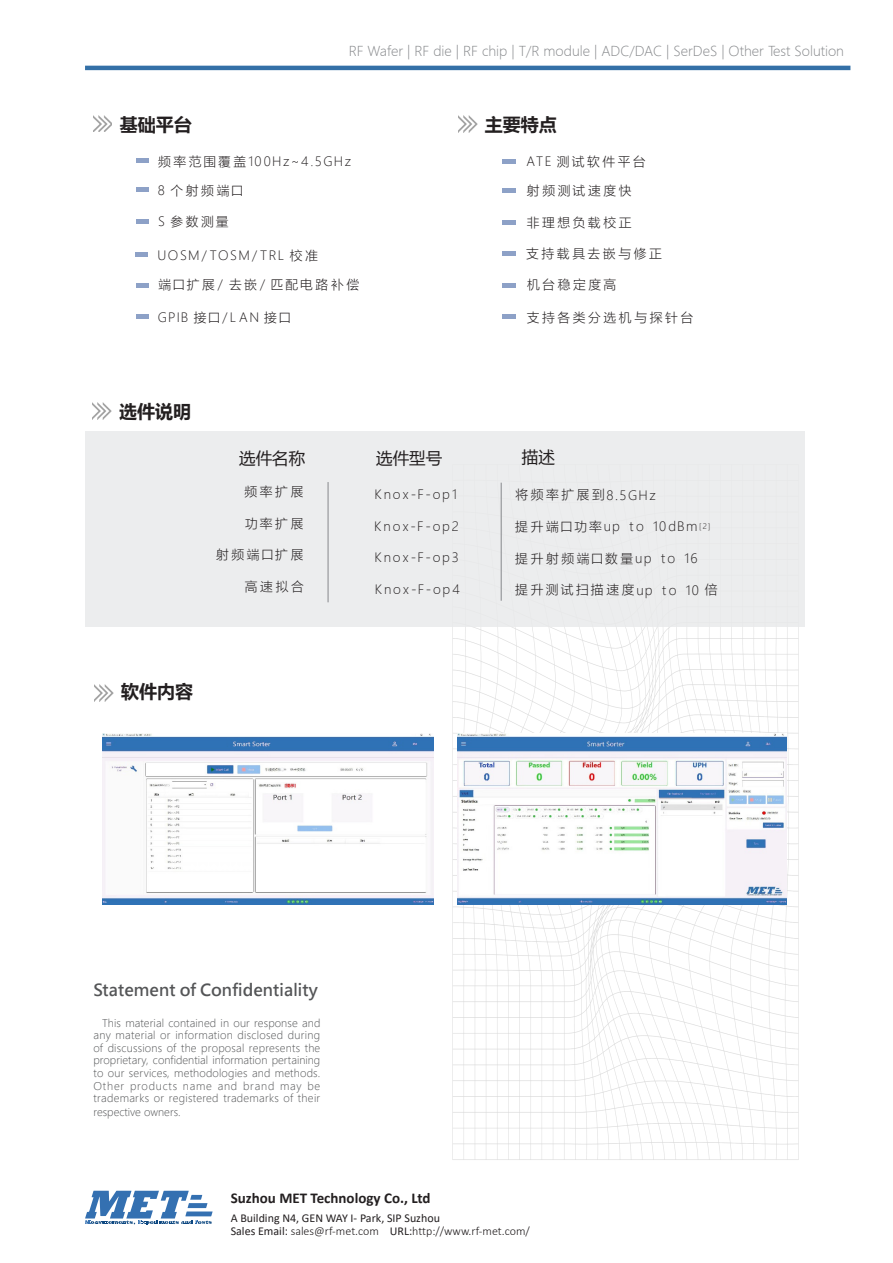
<style>
.page{position:relative;width:893px;height:1263px;background:#fff}
.page>*{position:absolute;margin:0;border:0;box-sizing:border-box;transform-origin:0 0}
.t1{font:700 18px "Microsoft Ya Hei";color:#231f20}
.t2{font:700 16.5px "Microsoft Jheng Hei";color:#545557}
.t3{font:16.5px "Microsoft Ya Hei";color:#231f20}
.t4{font:700 15px "Calibri";color:#231f20}
.t5{font:300 13.5px "Microsoft Ya Hei";color:#86888b}
.t6{font:300 12.75px "Microsoft Ya Hei";letter-spacing:.195em;color:#231f20}
.t7{font:300 12.75px "Microsoft Ya Hei";letter-spacing:.145em;color:#231f20}
.t8{font:300 12.75px "Microsoft Jheng Hei";letter-spacing:.11em;color:#231f20}
.t9{font:300 12.75px "Microsoft Ya Hei";letter-spacing:.115em;color:#231f20}
.t10{font:300 12.75px "Microsoft Ya Hei";letter-spacing:.105em;color:#231f20}
.t11{font:300 12.75px "Microsoft Ya Hei";letter-spacing:.17em;color:#231f20}
.t12{font:12px/13.5px "Calibri";color:#231f20}
.t13{font:300 10.5px/12.6px "Microsoft Jheng Hei";letter-spacing:.025em;color:#545557;text-align:justify}
.t14{font:300 10.5px "Microsoft Jheng Hei";color:#545557}
.s1{font-family:"Microsoft Jheng Hei"}
.s2{font-family:"Microsoft Ya Hei"}
.s3{font-weight:300}
</style>
<div class="page">
<svg style="left:85px;top:1191px;width:128px;height:34px"></svg>
<hr style="left:85px;top:66px;width:765px;height:4px;background:#3470a7">
<img style="left:452px;top:627px;width:347px;height:533px">
<div style="left:85px;top:432px;width:720px;height:195px;background:#e9eaeb"></div>
<img style="left:458px;top:733px;width:329px;height:171px">
<img style="left:102px;top:733px;width:332px;height:171px">
<div style="left:136px;top:158px;width:12px;height:5px;background:#8da1c7"></div>
<div style="left:136px;top:187px;width:12px;height:5px;background:#8da1c7"></div>
<hr style="left:136px;top:220px;width:12px;height:4px;background:#8da1c7">
<hr style="left:136px;top:253px;width:12px;height:4px;background:#8da1c7">
<div style="left:136px;top:283px;width:12px;height:5px;background:#8da1c7"></div>
<div style="left:136px;top:314px;width:12px;height:5px;background:#8da1c7"></div>
<div style="left:502px;top:159px;width:14px;height:5px;background:#8da1c7"></div>
<hr style="left:502px;top:189px;width:14px;height:4px;background:#8da1c7">
<div style="left:502px;top:220px;width:14px;height:5px;background:#8da1c7"></div>
<div style="left:502px;top:251px;width:14px;height:5px;background:#8da1c7"></div>
<div style="left:502px;top:283px;width:14px;height:5px;background:#8da1c7"></div>
<div style="left:502px;top:314px;width:14px;height:5px;background:#8da1c7"></div>
<img style="left:92px;top:403px;width:20px;height:16px">
<hr style="left:327px;top:482px;width:2px;height:120px;background:#919396">
<hr style="left:501px;top:483px;width:1px;height:118px;background:#919396">
<img style="left:93px;top:115px;width:18px;height:16px">
<img style="left:458px;top:116px;width:20px;height:16px">
<img style="left:94px;top:685px;width:20px;height:17px">
<p class="t5" style="left:349px;top:42px;width:497px">RF Wafer | RF die | RF chip | T/R module | ADC/DAC | SerDeS | Other Test Solution</p>
<p class="t1" style="left:120px;top:112px;width:73px">基础平台</p>
<p class="t1" style="left:485px;top:112px;width:73px">主要特点</p>
<p class="t7" style="left:158px;top:153px;width:195px">频率范围覆盖100Hz~4.5GHz</p>
<p class="t6" style="left:158px;top:182px;width:87px">8 个射频端口</p>
<p class="t6" style="left:158px;top:213px;width:72px">S 参数测量</p>
<p class="t9" style="left:158px;top:247px;width:162px">UOSM/TOSM/TRL 校准</p>
<p class="t6" style="left:158px;top:276px;width:202px">端口扩展/ 去嵌/ 匹配电路补偿</p>
<p class="t10" style="left:158px;top:309px;width:135px">GPIB 接口/LAN 接口</p>
<p class="t11" style="left:526px;top:153px;width:121px">ATE 测试软件平台</p>
<p class="t6" style="left:527px;top:182px;width:106px">射频测试速度快</p>
<p class="t6" style="left:527px;top:214px;width:106px">非理想负载校正</p>
<p class="t6" style="left:526px;top:245px;width:137px">支持载具去嵌与修正</p>
<p class="t6" style="left:527px;top:276px;width:91px">机台稳定度高</p>
<p class="t6" style="left:527px;top:308px;width:168px">支持各类分选机与探针台</p>
<p class="t1" style="left:119px;top:399px;width:73px">选件说明</p>
<p class="t3" style="left:239px;top:447px;width:67px">选件名称</p>
<p class="t6" style="left:245px;top:483px;width:60px">频率扩展</p>
<p class="t6" style="left:245px;top:514px;width:60px">功率扩展</p>
<p class="t6" style="left:216px;top:546px;width:89px">射频端口扩展</p>
<p class="t6" style="left:245px;top:578px;width:60px">高速拟合</p>
<p class="t3" style="left:376px;top:447px;width:67px">选件型号</p>
<p class="t3" style="left:522px;top:446px;width:34px">描述</p>
<p class="t6" style="left:374px;top:486px;width:84px">Knox-F-op1</p>
<p class="t6" style="left:374px;top:518px;width:86px">Knox-F-op2</p>
<p class="t6" style="left:374px;top:549px;width:86px">Knox-F-op3</p>
<p class="t6" style="left:375px;top:581px;width:87px">Knox-F-op4</p>
<p class="t6" style="left:515px;top:486px;width:142px">将频率扩展到<span class="s1">8.5GHz</span></p>
<p class="t8" style="left:515px;top:519px;width:197px"><span class="s2">提升端口功率</span>up to 10dBm<sup>[2]</sup></p>
<p class="t6" style="left:515px;top:550px;width:184px">提升射频端口数量<span class="s1">up to 16</span></p>
<p class="t6" style="left:515px;top:581px;width:204px">提升测试扫描速度<span class="s1">up to 10</span> 倍</p>
<p class="t1" style="left:121px;top:679px;width:73px">软件内容</p>
<p class="t2" style="left:94px;top:979px;width:226px">Statement of Confidentiality</p>
<p class="t13" style="left:94px;top:1016px;width:228px;text-indent:8px">This material contained in our response and any material or information disclosed during of discussions of the proposal represents the proprietary, confidential information pertaining to our services, methodologies and methods.<br>Other products name and brand may be trademarks or registered trademarks of their</p>
<p class="t14" style="left:94px;top:1106px;width:89px">respective owners.</p>
<h3 class="t4" style="left:231px;top:1187px;width:201px">Suzhou MET Technology Co., Ltd</h3>
<p class="t12" style="left:231px;top:1210px;width:301px">A Building N4, GEN WAY I- Park, SIP Suzhou<br>Sales Email: <span class="s3">sales@rf-met.com</span> URL:<span class="s3">http://www.rf-met.com/</span></p>
</div>
